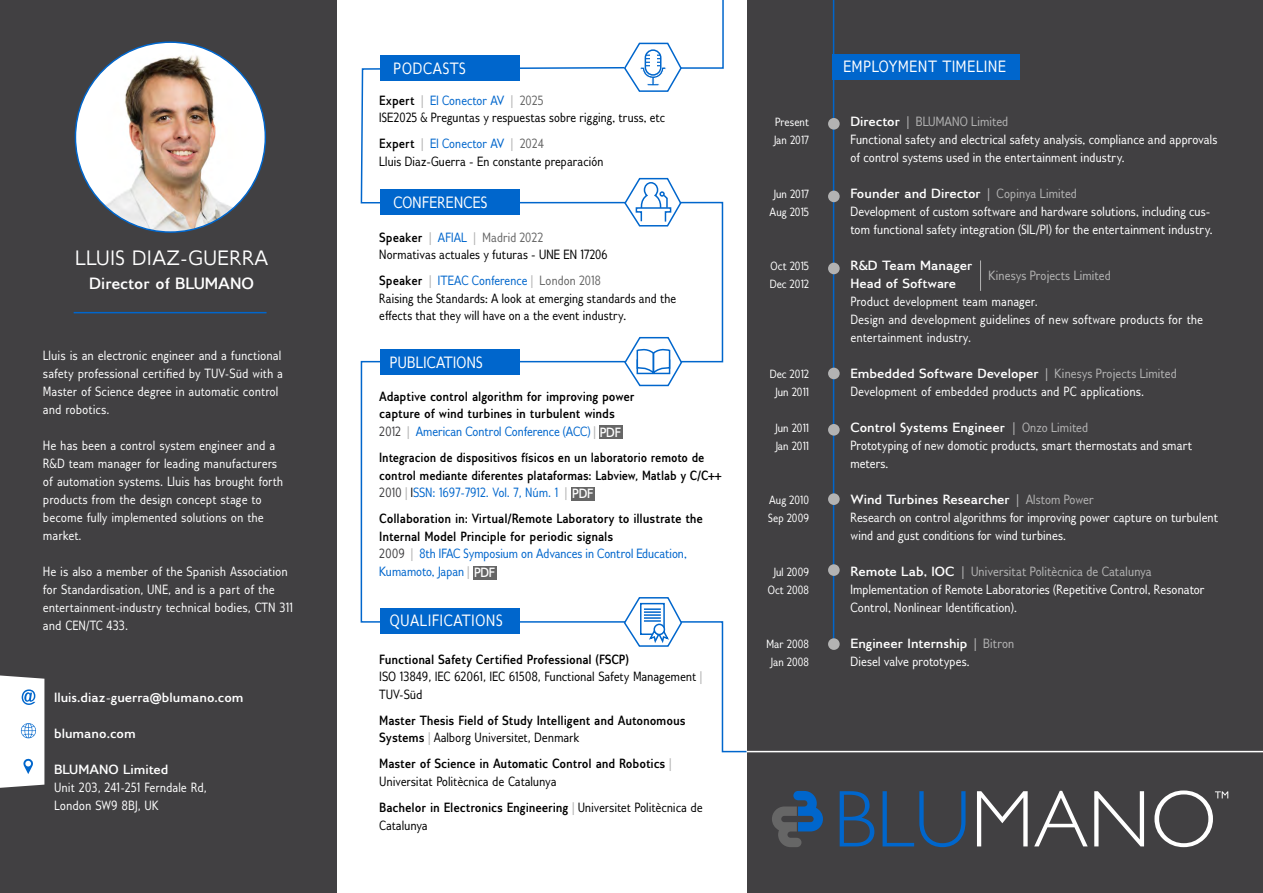
<style>
.page{position:relative;width:1263px;height:893px;background:#414042}
.page>*{position:absolute;margin:0;border:0;box-sizing:border-box;transform-origin:0 0}
.t1{font:21px "Gillius ADF No 2";letter-spacing:.03em;color:#fff}
.t2{font:condensed 16.5px "Gillius ADF No 2";letter-spacing:.04em;color:#fff}
.t3{font:condensed 16.5px "Gillius ADF No 2";letter-spacing:.01em;color:#fff}
.t4{font:700 16.5px "Gillius ADF No 2";color:#fff}
.t5{font:condensed 13.5px/18px "Gillius ADF No 2";color:#fff}
.t6{font:condensed 13.5px/18px "Gillius ADF";color:#fff}
.t7{font:700 condensed 13.5px/17.5px "Gillius ADF";letter-spacing:-.01em;color:#000}
.t8{font:condensed 13.5px/17.5px "Gillius ADF No 2";color:#000}
.t9{font:condensed 13.5px/17.5px "Gillius ADF";letter-spacing:-.01em;color:#000}
.t10{font:700 condensed 13.5px/17.5px "Gillius ADF";letter-spacing:-.01em;color:#000;scale:.96 1}
.t11{font:condensed 13.5px/17.5px "Gillius ADF No 2";letter-spacing:-.01em;color:#06c}
.t12{font:700 13.5px "Gillius ADF No 2";color:#fff}
.t13{font:condensed 13.5px "Gillius ADF No 2";color:#b3b3b3}
.t14{font:700 13.5px "Gillius ADF";color:#fff}
.t15{font:700 13.5px "Gillius ADF No 2";color:#fff;scale:.88 1}
.t16{font:condensed 12px/18px "Gillius ADF No 2";color:#fff}
.s1{font-family:"Gillius ADF";font-weight:700}
.s2{color:#b3b3b3}
.s3{color:#06c}
.s4{color:#666}
.s5{font-family:"Gillius ADF";color:#414042}
.s6{font-weight:700;font-stretch:normal;color:#fff}
.s7{font-weight:400;color:#414042}
.s8{font-family:"Gillius ADF No 2";font-weight:400;color:#b3b3b3}
.s9{font-weight:400}
.s10{font-weight:400;color:#06c}
.s11{font-family:"Gillius ADF No 2";font-stretch:normal;color:#fff}
.s12{font-weight:700}
.s13{font-family:"Gillius ADF No 2";color:#b3b3b3}
.s14{font-weight:700;font-stretch:normal}
</style>
<div class="page">
<div style="left:337px;top:0;width:410px;height:893px;background:#fff"></div>
<hr style="left:833px;top:0;width:1px;height:644px;background:#06c">
<div style="left:828px;top:118px;width:12px;height:12px;background:#b3b3b3;border-radius:50%"></div>
<div style="left:828px;top:493px;width:12px;height:12px;background:#b3b3b3;border-radius:50%"></div>
<img style="left:75px;top:42px;width:190px;height:190px;border-radius:95px">
<hr style="left:74px;top:312px;width:193px;height:1px;background:#06c">
<div style="left:832px;top:54px;width:188px;height:25px;background:#06c"></div>
<div style="left:828px;top:191px;width:12px;height:11px;background:#b3b3b3;border-radius:50%"></div>
<div style="left:828px;top:263px;width:12px;height:11px;background:#b3b3b3;border-radius:50%"></div>
<div style="left:828px;top:424px;width:12px;height:12px;background:#b3b3b3;border-radius:50%"></div>
<svg style="left:360px;top:66px;width:388px;height:687px"></svg>
<div style="left:828px;top:564px;width:12px;height:12px;background:#b3b3b3;border-radius:50%"></div>
<div style="left:828px;top:638px;width:12px;height:12px;background:#b3b3b3;border-radius:50%"></div>
<hr style="left:747px;top:751px;width:516px;height:1px;background:#fff">
<svg style="left:623px;top:336px;width:60px;height:51px"></svg>
<svg style="left:623px;top:177px;width:59px;height:51px"></svg>
<div style="left:381px;top:608px;width:139px;height:25px;background:#06c"></div>
<svg style="left:623px;top:596px;width:60px;height:52px"></svg>
<svg style="left:772px;top:791px;width:51px;height:56px"></svg>
<svg style="left:840px;top:791px;width:125px;height:56px"></svg>
<svg style="left:977px;top:790px;width:251px;height:57px"></svg>
<svg style="left:0;top:675px;width:44px;height:113px;background:#ecf0f6"></svg>
<div style="left:828px;top:368px;width:12px;height:11px;background:#b3b3b3;border-radius:50%"></div>
<hr style="left:980px;top:260px;width:1px;height:31px;background:#b3b3b3">
<div style="left:381px;top:189px;width:139px;height:26px;background:#06c"></div>
<div style="left:381px;top:55px;width:139px;height:25px;background:#06c"></div>
<svg style="left:623px;top:0;width:101px;height:93px"></svg>
<div style="left:650px;top:53px;width:6px;height:17px;background:#fff"></div>
<div style="left:599px;top:425px;width:23px;height:14px;background:#666"></div>
<div style="left:571px;top:487px;width:24px;height:14px;background:#666"></div>
<div style="left:473px;top:566px;width:24px;height:14px;background:#666"></div>
<h1 class="t1" style="left:75px;top:245px;width:195px">LLUIS DIAZ-GUERRA</h1>
<p class="t4" style="left:89px;top:274px;width:166px">Director of BLUMANO</p>
<p class="t6" style="left:43px;top:347px;width:242px">Lluis is an electronic engineer and a functional safety professional certified by TUV-Süd with a Master of Science degree in automatic control and robotics.</p>
<p class="t6" style="left:43px;top:437px;width:242px">He has been a control system engineer and a R&amp;D team manager for leading manufacturers of automation systems. Lluis has brought forth products from the design concept stage to become fully implemented solutions on the market.</p>
<p class="t6" style="left:43px;top:563px;width:252px">He is also a member of the Spanish Association for Standardisation, UNE, and is a part of the entertainment-industry technical bodies, CTN 311 and CEN/TC 433.</p>
<p class="t12" style="left:54px;top:689px;width:191px">lluis.diaz-guerra@blumano.com</p>
<p class="t12" style="left:54px;top:725px;width:83px">blumano.com</p>
<p class="t12" style="left:54px;top:761px;width:116px">BLUMANO Limited</p>
<p class="t6" style="left:54px;top:779px;width:154px">Unit 203, 241-251 Ferndale Rd,<br>London SW9 8BJ, UK</p>
<p class="t2" style="left:394px;top:58px;width:74px">PODCASTS</p>
<p class="t8" style="left:379px;top:92px;width:287px"><span class="s1">Expert</span> <span class="s2">|</span> <span class="s3">El Conector AV</span> <span class="s2">|</span> <span class="s4">2025<br></span>ISE2025 &amp; Preguntas y respuestas sobre rigging, truss, etc</p>
<p class="t8" style="left:379px;top:135px;width:226px"><span class="s1">Expert</span> <span class="s2">|</span> <span class="s3">El Conector AV</span> <span class="s2">|</span> <span class="s4">2024<br></span>Lluis Diaz-Guerra - En constante preparación</p>
<p class="t3" style="left:394px;top:192px;width:95px">CONFERENCES</p>
<p class="t8" style="left:379px;top:228px;width:230px"><span class="s1">Speaker</span> <span class="s2">|</span> <span class="s3">AFIAL</span> <span class="s2">|</span> <span class="s4">Madrid 2022<br></span>Normativas actuales y futuras - UNE EN 17206</p>
<p class="t8" style="left:379px;top:272px;width:298px"><span class="s1">Speaker</span> <span class="s2">|</span> <span class="s3">ITEAC Conference</span> <span class="s2">|</span> <span class="s4">London 2018<br></span>Raising the Standards: A look at emerging standards and the effects that they will have on a the event industry.</p>
<p class="t3" style="left:390px;top:352px;width:94px">PUBLICATIONS</p>
<p class="t7" style="left:379px;top:388px;width:257px">Adaptive control algorithm for improving power capture of wind turbines in turbulent winds</p>
<p class="t11" style="left:379px;top:423px;width:243px"><span class="s5">2012</span> <span class="s2">|</span> American Control Conference (ACC) <span class="s2">|</span> <span class="s6">PDF</span></p>
<p class="t10" style="left:379px;top:449px;width:358px">Integracion de dispositivos físicos en un laboratorio remoto de control mediante diferentes plataformas: Labview, Matlab y C/C++<br><span class="s7">2010</span> <span class="s8">|</span> <span class="s9">I</span><span class="s10">SSN: 1697-7912. Vol. 7, Núm. 1</span> <span class="s8">|</span> <span class="s11">PDF</span></p>
<p class="t7" style="left:379px;top:510px;width:325px">Collaboration in: Virtual/Remote Laboratory to illustrate the<br>Internal Model Principle for periodic signals</p>
<p class="t11" style="left:379px;top:545px;width:309px"><span class="s5">2009</span> <span class="s2">|</span> 8th IFAC Symposium on Advances in Control Education,<br>Kumamoto, Japan <span class="s2">|</span></p>
<p class="t15" style="left:474px;top:565px;width:25px">PDF</p>
<p class="t2" style="left:390px;top:611px;width:114px">QUALIFICATIONS</p>
<p class="t9" style="left:379px;top:650px;width:325px"><span class="s12">Functional Safety Certified Professional (FSCP)<br></span>ISO 13849, IEC 62061, IEC 61508, Functional Safety Management <span class="s13">|<br></span>TUV-Süd</p>
<p class="t7" style="left:379px;top:712px;width:308px">Master Thesis Field of Study Intelligent and Autonomous<br>Systems <span class="s8">|</span> <span class="s9">Aalborg Universitet, Denmark</span></p>
<p class="t7" style="left:379px;top:755px;width:294px">Master of Science in Automatic Control and Robotics <span class="s8">|<br></span><span class="s9">Universitat Politècnica de Catalunya</span></p>
<p class="t9" style="left:379px;top:799px;width:325px"><span class="s12">Bachelor in Electronics Engineering</span> <span class="s13">|</span> Universitet Politècnica de<br>Catalunya</p>
<p class="t16" style="left:774px;top:113px;width:37px">Present<br>Jan 2017</p>
<p class="t16" style="left:770px;top:185px;width:41px;text-align:center">Jun 2017<br>Aug 2015</p>
<p class="t16" style="left:770px;top:257px;width:41px">Oct 2015<br>Dec 2012</p>
<p class="t16" style="left:770px;top:365px;width:41px;text-align:center">Dec 2012<br>Jun 2011</p>
<p class="t16" style="left:775px;top:419px;width:35px">Jun 2011<br>Jan 2011</p>
<p class="t16" style="left:768px;top:491px;width:42px">Aug 2010<br>Sep 2009</p>
<p class="t16" style="left:768px;top:563px;width:43px;text-align:center">Jul 2009<br>Oct 2008</p>
<p class="t16" style="left:766px;top:635px;width:44px;text-align:center">Mar 2008<br>Jan 2008</p>
<p class="t2" style="left:843px;top:57px;width:164px">EMPLOYMENT TIMELINE</p>
<p class="t5" style="left:850px;top:113px;width:369px"><span class="s14">Director</span> <span class="s2">| BLUMANO Limited<br></span>Functional safety and electrical safety analysis, compliance and approvals of control systems used in the entertainment industry.</p>
<p class="t5" style="left:850px;top:185px;width:364px"><span class="s14">Founder and Director</span> <span class="s2">| Copinya Limited<br></span>Development of custom software and hardware solutions, including cus&shy;tom functional safety integration (SIL/Pl) for the entertainment industry.</p>
<p class="t12" style="left:850px;top:257px;width:124px">R&amp;D Team Manager</p>
<p class="t14" style="left:850px;top:275px;width:107px">Head of Software</p>
<p class="t6" style="left:850px;top:293px;width:354px">Product development team manager.<br>Design and development guidelines of new software products for the entertainment industry.</p>
<p class="t6" style="left:850px;top:365px;width:328px"><span class="s14">Embedded Software Developer</span> <span class="s13">| Kinesys Projects Limited<br></span>Development of embedded products and PC applications.</p>
<p class="t5" style="left:850px;top:419px;width:343px"><span class="s14">Control Systems Engineer</span> <span class="s2">| Onzo Limited<br></span>Prototyping of new domotic products, smart thermostats and smart meters.</p>
<p class="t5" style="left:850px;top:491px;width:369px"><span class="s14">Wind Turbines Researcher</span> <span class="s2">| Alstom Power<br></span>Research on control algorithms for improving power capture on turbulent wind and gust conditions for wind turbines.</p>
<p class="t5" style="left:850px;top:563px;width:356px"><span class="s14">Remote Lab, IOC</span> <span class="s2">| Universitat Politècnica de Catalunya<br></span>Implementation of Remote Laboratories (Repetitive Control, Resonator<br>Control, Nonlinear Identification).</p>
<p class="t5" style="left:850px;top:635px;width:165px"><span class="s14">Engineer Internship</span> <span class="s2">| Bitron<br></span>Diesel valve prototypes.</p>
<p class="t13" style="left:989px;top:268px;width:124px">Kinesys Projects Limited</p>
</div>
